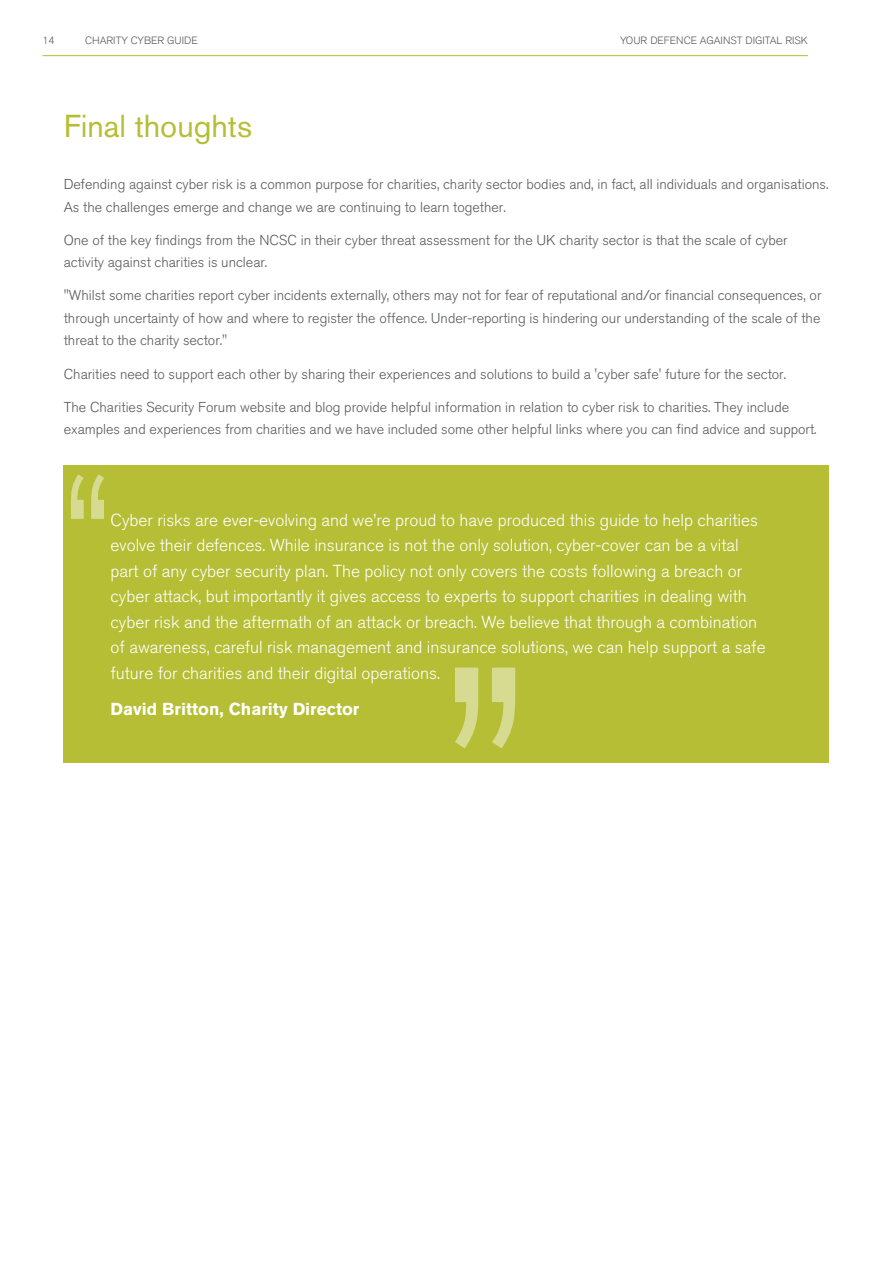
<style>
.page{position:relative;width:893px;height:1263px;background:#fff}
.page>*{position:absolute;margin:0;border:0;box-sizing:border-box;transform-origin:0 0}
.t1{font:31.5px "Akzidenz Grotesk BQ";color:#b5be35}
.t2{font:300 17.25px/25.5px "Akzidenz Grotesk BQ";color:#fff}
.t3{font:700 17.25px "Akzidenz Grotesk BQ";color:#fff}
.t4{font:300 14.25px/22.5px "Akzidenz Grotesk BQ";color:#58595b}
.t5{font:300 10.5px "Akzidenz Grotesk BQ";color:#58595b}
</style>
<div class="page">
<hr style="left:43px;top:55px;width:765px;height:1px;background:#b5be35">
<hr style="left:892px;top:0;width:1px;height:1112px;background:#58595b">
<div style="left:64px;top:465px;width:765px;height:298px;background:#b5be35"></div>
<svg style="left:71px;top:474px;width:33px;height:45px"></svg>
<svg style="left:455px;top:667px;width:60px;height:81px"></svg>
<p class="t5" style="left:43px;top:34px;width:14px">14</p>
<p class="t5" style="left:85px;top:34px;width:114px">CHARITY CYBER GUIDE</p>
<p class="t5" style="left:620px;top:34px;width:189px">YOUR DEFENCE AGAINST DIGITAL RISK</p>
<h1 class="t1" style="left:64px;top:107px;width:190px">Final thoughts</h1>
<p class="t4" style="left:64px;top:173px;width:766px">Defending against cyber risk is a common purpose for charities, charity sector bodies and, in fact, all individuals and organisations.<br>As the challenges emerge and change we are continuing to learn together.</p>
<p class="t4" style="left:64px;top:229px;width:725px">One of the key findings from the NCSC in their cyber threat assessment for the UK charity sector is that the scale of cyber activity against charities is unclear.</p>
<p class="t4" style="left:64px;top:284px;width:759px;text-align:justify">"Whilst some charities report cyber incidents externally, others may not for fear of reputational and/or financial consequences, or through uncertainty of how and where to register the offence. Under-reporting is hindering our understanding of the scale of the threat to the charity sector."</p>
<p class="t4" style="left:64px;top:363px;width:724px">Charities need to support each other by sharing their experiences and solutions to build a 'cyber safe' future for the sector.</p>
<p class="t4" style="left:64px;top:396px;width:754px">The Charities Security Forum website and blog provide helpful information in relation to cyber risk to charities. They include examples and experiences from charities and we have included some other helpful links where you can find advice and support.</p>
<p class="t2" style="left:111px;top:507px;width:657px">Cyber risks are ever-evolving and we’re proud to have produced this guide to help charities evolve their defences. While insurance is not the only solution, cyber-cover can be a vital part of any cyber security plan. The policy not only covers the costs following a breach or cyber attack, but importantly it gives access to experts to support charities in dealing with cyber risk and the aftermath of an attack or breach. We believe that through a combination of awareness, careful risk management and insurance solutions, we can help support a safe future for charities and their digital operations.</p>
<p class="t3" style="left:111px;top:699px;width:250px">David Britton, Charity Director</p>
</div>
